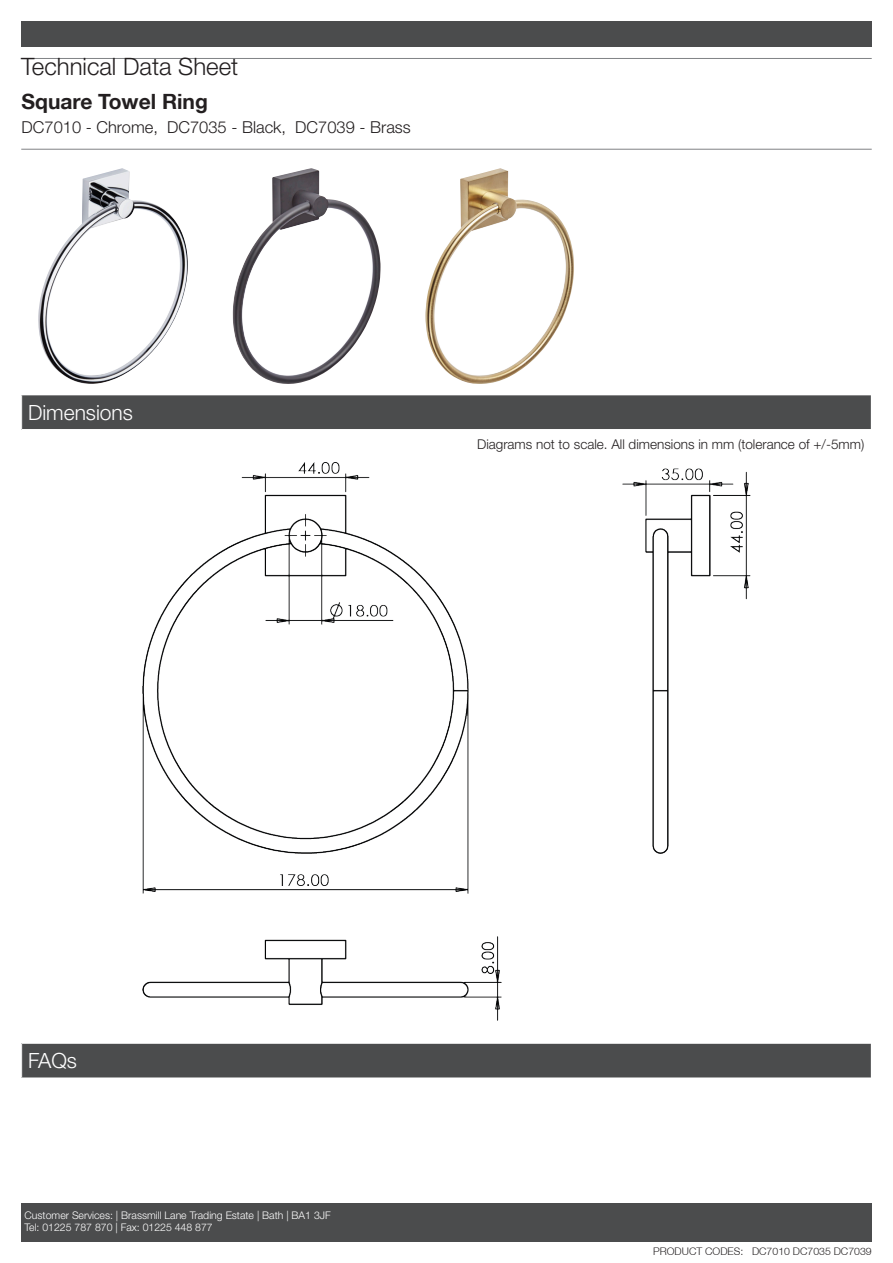
<style>
.page{position:relative;width:893px;height:1263px;background:#fff}
.page>*{position:absolute;margin:0;border:0;box-sizing:border-box;transform-origin:0 0}
.t1{font:300 24px "Helvetica Neue LT Std";color:#231f20}
.notes{font:700 21px "Helvetica Neue";color:#231f20}
.Headings_1{font:300 21px "Helvetica Neue LT Std";color:#fff}
.notes-2{font:300 16.5px "Helvetica Neue LT Std";color:#231f20}
.notes-3{font:300 13.5px "Helvetica Neue LT Std";color:#231f20}
.t2{font:300 10.5px/12.6px "Helvetica Neue LT Std";color:#fff}
.notes-4{font:300 10.5px "Helvetica Neue";color:#231f20}
</style>
<div class="page">
<div style="left:21px;top:1203px;width:851px;height:38px;background:#4b4c4d"></div>
<hr style="left:21px;top:58px;width:851px;height:1px;background:#808285">
<hr style="left:21px;top:149px;width:851px;height:1px;background:#808285">
<div style="left:21px;top:21px;width:851px;height:26px;background:#4b4c4d"></div>
<div style="left:22px;top:395px;width:849px;height:34px;background:#4b4c4d"></div>
<div style="left:22px;top:1043px;width:849px;height:35px;background:#4b4c4d"></div>
<hr style="left:21px;top:1077px;width:851px;height:1px;background:#fff">
<hr style="left:21px;top:1043px;width:851px;height:1px;background:#fff">
<img style="left:143px;top:462px;width:607px;height:558px">
<img style="left:38px;top:168px;width:150px;height:216px">
<img style="left:233px;top:168px;width:148px;height:216px">
<img style="left:425px;top:168px;width:149px;height:216px">
<p class="t1" style="left:21px;top:52px;width:218px">Technical Data Sheet</p>
<p class="notes" style="left:22px;top:89px;width:188px">Square Towel Ring</p>
<p class="notes-2" style="left:22px;top:117px;width:391px">DC7010 - Chrome, DC7035 - Black, DC7039 - Brass</p>
<p class="Headings_1" style="left:28px;top:399px;width:106px">Dimensions</p>
<p class="notes-3" style="left:477px;top:436px;width:389px">Diagrams not to scale. All dimensions in mm (tolerance of +/-5mm)</p>
<p class="Headings_1" style="left:28px;top:1048px;width:51px">FAQs</p>
<p class="t2" style="left:25px;top:1208px;width:308px">Customer Services: | Brassmill Lane Trading Estate | Bath | BA1 3JF<br>Tel: 01225 787 870 | Fax: 01225 448 877</p>
<p class="notes-4" style="left:653px;top:1244px;width:220px">PRODUCT CODES: DC7010 DC7035 DC7039</p>
</div>
